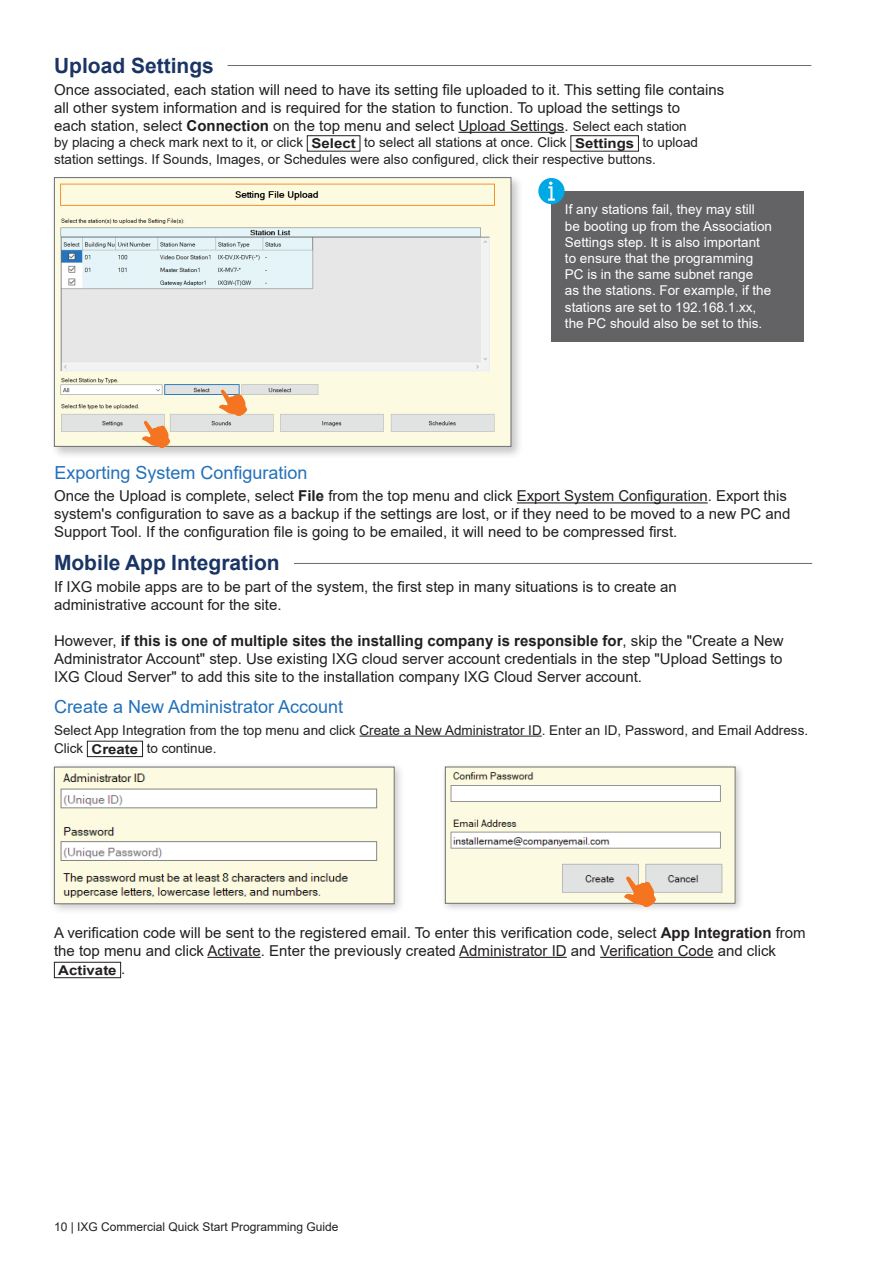
<style>
.page{position:relative;width:893px;height:1263px;background:#fff}
.page>*{position:absolute;margin:0;border:0;box-sizing:border-box;transform-origin:0 0}
.t1{font:700 21px "Arial";color:#1a3564}
.t2{font:18px "Arial";color:#2370b9}
.t3{font:15px/18px "Arial";color:#231f20}
.t4{font:13.5px/16.5px "Arial";color:#231f20}
.t5{font:13.5px/16.2px "Arial";color:#fff}
.t6{font:700 13.5px "Arial";color:#231f20;scale:1.11 1}
.t7{font:12px "Arial";color:#231f20}
.s1{font-weight:700}
.s2{font-size:13.5px}
.s3{font-weight:400;font-size:15px}
</style>
<div class="page">
<hr style="left:228px;top:65px;width:583px;height:1px;background:#6c6d70">
<hr style="left:458px;top:132px;width:106px;height:1px;background:#231f20">
<div style="left:307px;top:135px;width:53px;height:17px;border:1px solid #231f20"></div>
<div style="left:570px;top:135px;width:69px;height:17px;border:1px solid #231f20"></div>
<hr style="left:517px;top:502px;width:191px;height:1px;background:#231f20">
<hr style="left:294px;top:563px;width:518px;height:1px;background:#6c6d70">
<hr style="left:207px;top:957px;width:54px;height:1px;background:#231f20">
<hr style="left:459px;top:957px;width:108px;height:1px;background:#231f20">
<hr style="left:600px;top:957px;width:114px;height:1px;background:#231f20">
<div style="left:54px;top:962px;width:67px;height:16px;border:1px solid #231f20"></div>
<hr style="left:359px;top:736px;width:183px;height:1px;background:#231f20">
<div style="left:87px;top:741px;width:56px;height:16px;border:1px solid #231f20"></div>
<div style="left:49px;top:761px;width:357px;height:154px;background:#231f20;opacity:.25"></div>
<img style="left:56px;top:769px;width:337px;height:133px">
<div style="left:54px;top:767px;width:341px;height:137px;border:1px solid #6c6d70"></div>
<div style="left:440px;top:762px;width:305px;height:151px;background:#231f20;opacity:.25"></div>
<img style="left:447px;top:769px;width:286px;height:133px">
<div style="left:445px;top:767px;width:290px;height:137px;border:1px solid #6c6d70"></div>
<img style="left:623px;top:870px;width:34px;height:36px">
<div style="left:551px;top:191px;width:253px;height:150px;background:#636366"></div>
<div style="left:538px;top:178px;width:27px;height:26px;background:#00a8e4;border-radius:50%"></div>
<svg style="left:548px;top:181px;width:7px;height:20px"></svg>
<div style="left:51px;top:174px;width:473px;height:285px;background:#231f20;opacity:.25"></div>
<img style="left:56px;top:179px;width:453px;height:266px">
<div style="left:54px;top:177px;width:457px;height:270px;border:1px solid #6c6d70"></div>
<img style="left:218px;top:384px;width:30px;height:32px">
<img style="left:141px;top:416px;width:30px;height:31px">
<h1 class="t1" style="left:54px;top:51px;width:161px">Upload Settings</h1>
<p class="t3" style="left:54px;top:80px;width:672px">Once associated, each station will need to have its setting file uploaded to it. This setting file contains all other system information and is required for the station to function. To upload the settings to<br>each station, select <span class="s1">Connection</span> on the top menu and select Upload Settings. <span class="s2">Select each station</span></p>
<p class="t4" style="left:54px;top:134px;width:646px">by placing a check mark next to it, or click <span class="s1">Select</span> to select all stations at once. Click <span class="s1">Settings</span> to upload station settings. If Sounds, Images, or Schedules were also configured, click their respective buttons.</p>
<p class="t2" style="left:54px;top:460px;width:255px">Exporting System Configuration</p>
<p class="t5" style="left:565px;top:201px;width:209px">If any stations fail, they may still be booting up from the Association Settings step. It is also important to ensure that the programming PC is in the same subnet range<br>as the stations. For example, if the stations are set to 192.168.1.xx, the PC should also be set to this.</p>
<p class="t3" style="left:54px;top:487px;width:738px">Once the Upload is complete, select <span class="s1">File</span> from the top menu and click Export System Configuration. Export this system's configuration to save as a backup if the settings are lost, or if they need to be moved to a new PC and<br>Support Tool. If the configuration file is going to be emailed, it will need to be compressed first.</p>
<h1 class="t1" style="left:54px;top:548px;width:227px">Mobile App Integration</h1>
<p class="t3" style="left:54px;top:577px;width:624px">If IXG mobile apps are to be part of the system, the first step in many situations is to create an administrative account for the site.</p>
<p class="t3" style="left:54px;top:631px;width:731px;text-align:justify">However, <span class="s1">if this is one of multiple sites the installing company is responsible for</span>, skip the "Create a New Administrator Account" step. Use existing IXG cloud server account credentials in the step "Upload Settings to IXG Cloud Server" to add this site to the installation company IXG Cloud Server account.</p>
<p class="t2" style="left:54px;top:694px;width:291px">Create a New Administrator Account</p>
<p class="t4" style="left:54px;top:721px;width:756px;line-height:18px">Select App Integration from the top menu and click Create a New Administrator ID. Enter an ID, Password, and Email Address.<br>Click <span class="s1">Create</span> to continue.</p>
<p class="t3" style="left:54px;top:923px;width:753px">A verification code will be sent to the registered email. To enter this verification code, select <span class="s1">App Integration</span> from the top menu and click Activate. Enter the previously created Administrator ID and Verification Code and click</p>
<p class="t6" style="left:58px;top:960px;width:62px">Activate <span class="s3">.</span></p>
<p class="t7" style="left:54px;top:1218px;width:286px">10 | IXG Commercial Quick Start Programming Guide</p>
</div>
